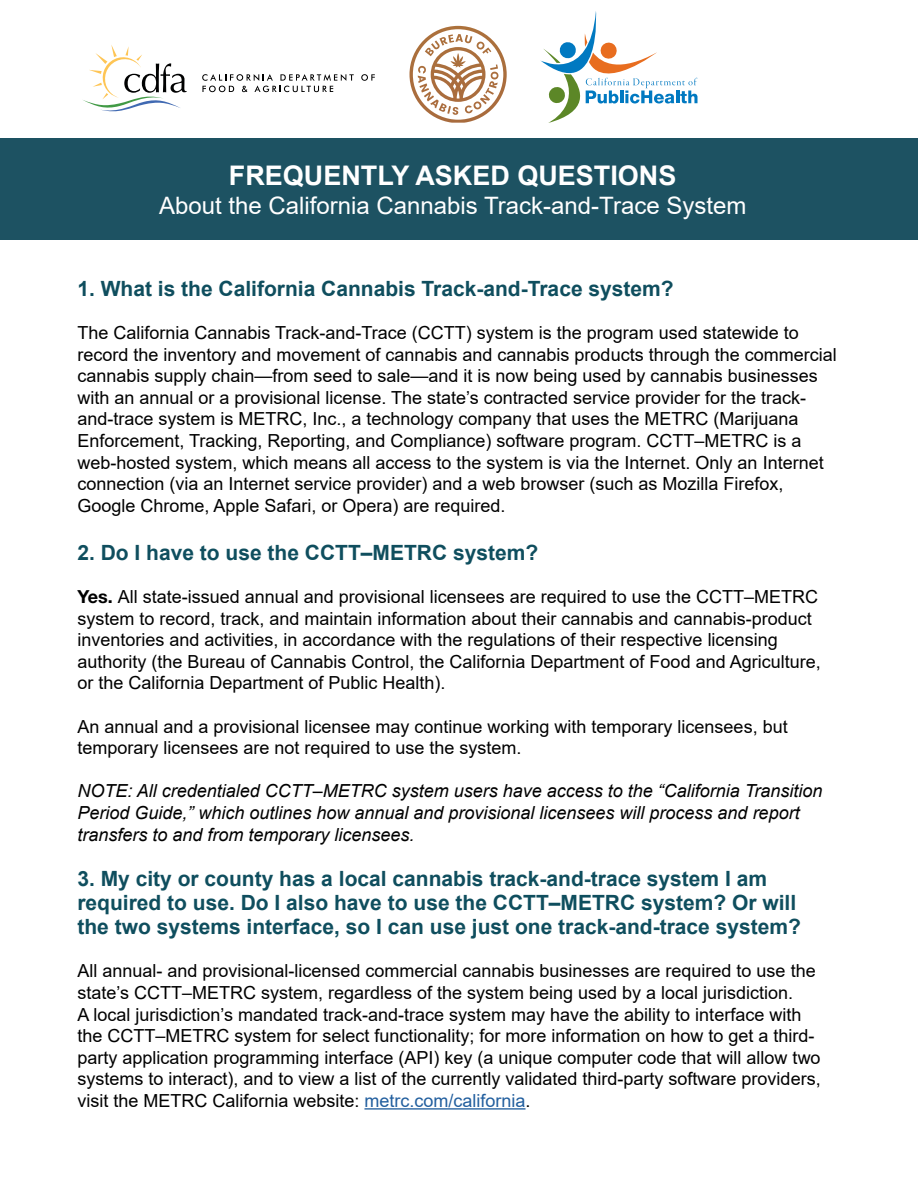
<style>
.page{position:relative;width:918px;height:1188px;background:#fff}
.page>*{position:absolute;margin:0;border:0;box-sizing:border-box;transform-origin:0 0}
.t1{font:700 27px "Arial";color:#fff}
.t2{font:24px "Arial";color:#fff}
.Questions{font:700 21px/24px "Arial";color:#0f4e5e}
.Answers{font:18px/21.6px "Arial";color:#000}
.Answers-2{font:italic 18px/21.6px "Arial";color:#000}
.s1{font-family:"Helvetica Neue LT Std";font-weight:700}
.s2{color:#215e9e}
</style>
<div class="page">
<svg style="left:410px;top:26px;width:97px;height:97px"></svg>
<svg style="left:361px;top:74px;width:14px;height:7px"></svg>
<svg style="left:202px;top:74px;width:152px;height:18px"></svg>
<svg style="left:83px;top:45px;width:104px;height:67px"></svg>
<svg style="left:540px;top:11px;width:158px;height:112px"></svg>
<hr style="left:364px;top:1108px;width:162px;height:2px;background:#215e9e">
<div style="left:0;top:138px;width:918px;height:101px;background:#1d5262"></div>
<h1 class="t1" style="left:229px;top:157px;width:449px">FREQUENTLY ASKED QUESTIONS</h1>
<h2 class="t2" style="left:159px;top:189px;width:589px">About the California Cannabis Track-and-Trace System</h2>
<p class="Questions" style="left:77px;top:277px;width:598px">1. What is the California Cannabis Track-and-Trace system?</p>
<p class="Answers" style="left:77px;top:322px;width:761px">The California Cannabis Track-and-Trace (CCTT) system is the program used statewide to record the inventory and movement of cannabis and cannabis products through the commercial cannabis supply chain—from seed to sale—and it is now being used by cannabis businesses with an annual or a provisional license. The state’s contracted service provider for the track&shy;and-trace system is METRC, Inc., a technology company that uses the METRC (Marijuana Enforcement, Tracking, Reporting, and Compliance) software program. CCTT–METRC is a web-hosted system, which means all access to the system is via the Internet. Only an Internet connection (via an Internet service provider) and a web browser (such as Mozilla Firefox, Google Chrome, Apple Safari, or Opera) are required.</p>
<p class="Questions" style="left:77px;top:541px;width:462px">2. Do I have to use the CCTT–METRC system?</p>
<p class="Answers" style="left:77px;top:586px;width:745px"><span class="s1">Yes.</span> All state-issued annual and provisional licensees are required to use the CCTT–METRC system to record, track, and maintain information about their cannabis and cannabis-product inventories and activities, in accordance with the regulations of their respective licensing authority (the Bureau of Cannabis Control, the California Department of Food and Agriculture, or the California Department of Public Health).</p>
<p class="Answers" style="left:77px;top:715px;width:712px">An annual and a provisional licensee may continue working with temporary licensees, but temporary licensees are not required to use the system.</p>
<p class="Answers-2" style="left:77px;top:781px;width:747px">NOTE: All credentialed CCTT–METRC system users have access to the “California Transition<br>Period Guide,” which outlines how annual and provisional licensees will process and report transfers to and from temporary licensees.</p>
<p class="Questions" style="left:77px;top:867px;width:720px">3. My city or county has a local cannabis track-and-trace system I am required to use. Do I also have to use the CCTT–METRC system? Or will</p>
<p class="Questions" style="left:77px;top:915px;width:725px">the two systems interface, so I can use just one track-and-trace system?</p>
<p class="Answers" style="left:77px;top:960px;width:745px">All annual- and provisional-licensed commercial cannabis businesses are required to use the state’s CCTT–METRC system, regardless of the system being used by a local jurisdiction.<br>A local jurisdiction’s mandated track-and-trace system may have the ability to interface with the CCTT–METRC system for select functionality; for more information on how to get a third&shy;party application programming interface (API) key (a unique computer code that will allow two systems to interact), and to view a list of the currently validated third-party software providers, visit the METRC California website: <span class="s2">metrc.com/california</span>.</p>
</div>
